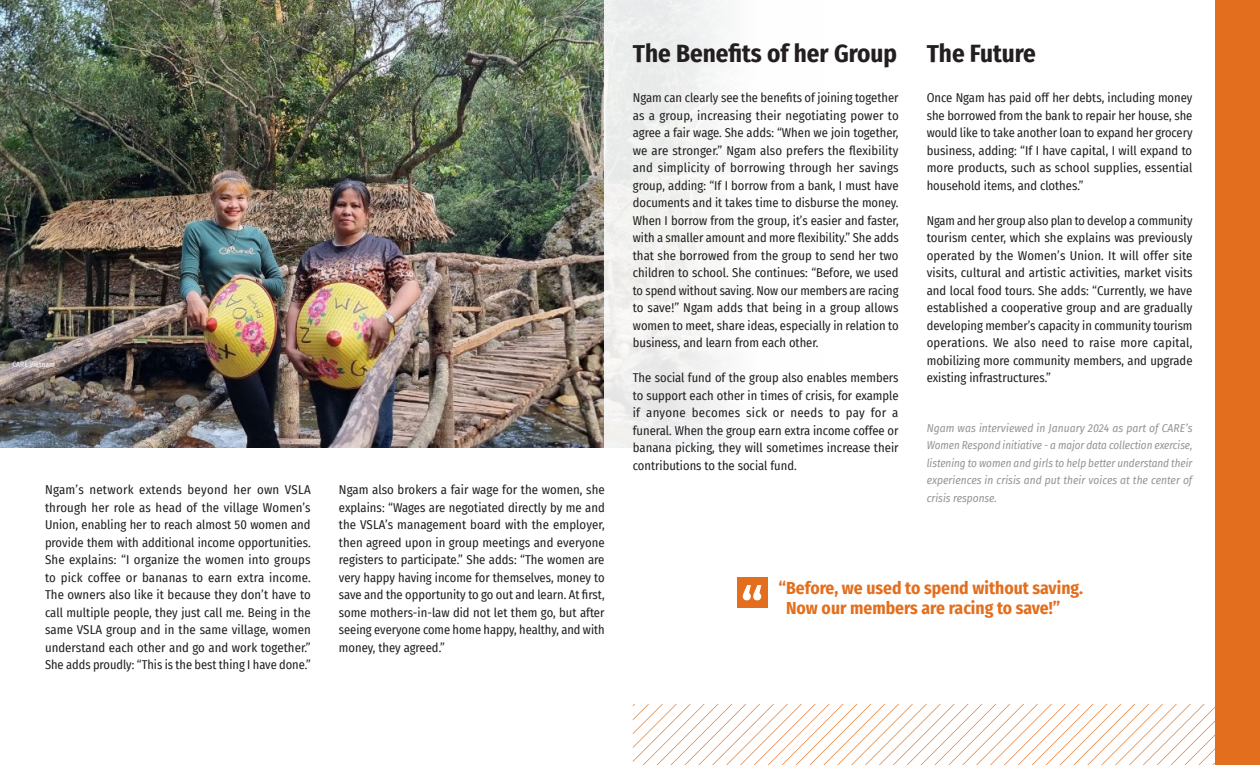
<style>
.page{position:relative;width:1260px;height:765px;background:#fff}
.page>*{position:absolute;margin:0;border:0;box-sizing:border-box;transform-origin:0 0}
.Heading_20pt{font:700 25px "Fira Sans Condensed";color:#231f20}
.Pull_Quote{font:700 17.5px/20px "Fira Sans Condensed";color:#e36f1e}
.Text_10_14{font:12.5px/17.5px "Fira Sans Condensed";color:#231f20;text-align:justify}
.Closing_Paragraph{font:italic 11.25px/17.5px "Fira Sans Condensed";color:#939598;text-align:justify}
.Photo_Credit{font:7.5px "Fira Sans Condensed";color:#fff}
</style>
<div class="page">
<img style="left:0;top:0;width:605px;height:448px">
<div style="left:605px;top:0;width:337px;height:765px;background:linear-gradient(to right,#f5f5f4,#fff)"></div>
<div style="left:737px;top:578px;width:30px;height:30px;background:#e36f1e"></div>
<svg style="left:743px;top:585px;width:18px;height:15px"></svg>
<div style="left:1215px;top:0;width:45px;height:765px;background:#e36f1e"></div>
<svg style="left:633px;top:704px;width:582px;height:61px"></svg>
<p class="Photo_Credit" style="left:12px;top:359px;width:44px">CARE Vietnam</p>
<p class="Text_10_14" style="left:45px;top:481px;width:267px">Ngam’s network extends beyond her own VSLA through her role as head of the village Women’s Union, enabling her to reach almost 50 women and provide them with additional income opportunities.<br>She explains: “I organize the women into groups to pick coffee or bananas to earn extra income.<br>The owners also like it because they don’t have to call multiple people, they just call me. Being in the same VSLA group and in the same village, women understand each other and go and work together.” She adds proudly: “This is the best thing I have done.”</p>
<p class="Text_10_14" style="left:339px;top:481px;width:267px">Ngam also brokers a fair wage for the women, she explains: “Wages are negotiated directly by me and the VSLA’s management board with the employer, then agreed upon in group meetings and everyone registers to participate.” She adds: “The women are very happy having income for themselves, money to save and the opportunity to go out and learn. At first, some mothers-in-law did not let them go, but after seeing everyone come home happy, healthy, and with money, they agreed.”</p>
<p class="Heading_20pt" style="left:633px;top:33px;width:266px">The Benefits of her Group</p>
<p class="Text_10_14" style="left:633px;top:89px;width:267px">Ngam can clearly see the benefits of joining together as a group, increasing their negotiating power to agree a fair wage. She adds: “When we join together, we are stronger.” Ngam also prefers the flexibility and simplicity of borrowing through her savings group, adding: “If I borrow from a bank, I must have documents and it takes time to disburse the money.<br>When I borrow from the group, it’s easier and faster, with a smaller amount and more flexibility.” She adds that she borrowed from the group to send her two children to school. She continues: “Before, we used to spend without saving. Now our members are racing to save!” Ngam adds that being in a group allows women to meet, share ideas, especially in relation to business, and learn from each other.</p>
<p class="Text_10_14" style="left:633px;top:369px;width:267px">The social fund of the group also enables members to support each other in times of crisis, for example if anyone becomes sick or needs to pay for a funeral. When the group earn extra income coffee or banana picking, they will sometimes increase their contributions to the social fund.</p>
<p class="Heading_20pt" style="left:927px;top:33px;width:111px">The Future</p>
<p class="Text_10_14" style="left:927px;top:89px;width:267px">Once Ngam has paid off her debts, including money she borrowed from the bank to repair her house, she would like to take another loan to expand her grocery business, adding: “If I have capital, I will expand to more products, such as school supplies, essential household items, and clothes.”</p>
<p class="Text_10_14" style="left:927px;top:211px;width:267px">Ngam and her group also plan to develop a community tourism center, which she explains was previously operated by the Women’s Union. It will offer site visits, cultural and artistic activities, market visits and local food tours. She adds: “Currently, we have established a cooperative group and are gradually developing member’s capacity in community tourism operations. We also need to raise more capital, mobilizing more community members, and upgrade existing infrastructures.”</p>
<p class="Closing_Paragraph" style="left:927px;top:419px;width:267px">Ngam was interviewed in January 2024 as part of CARE’s Women Respond initiative - a major data collection exercise, listening to women and girls to help better understand their experiences in crisis and put their voices at the center of crisis response.</p>
<p class="Pull_Quote" style="left:786px;top:577px;width:299px;text-indent:-8px">“Before, we used to spend without saving.<br>Now our members are racing to save!”</p>
</div>
